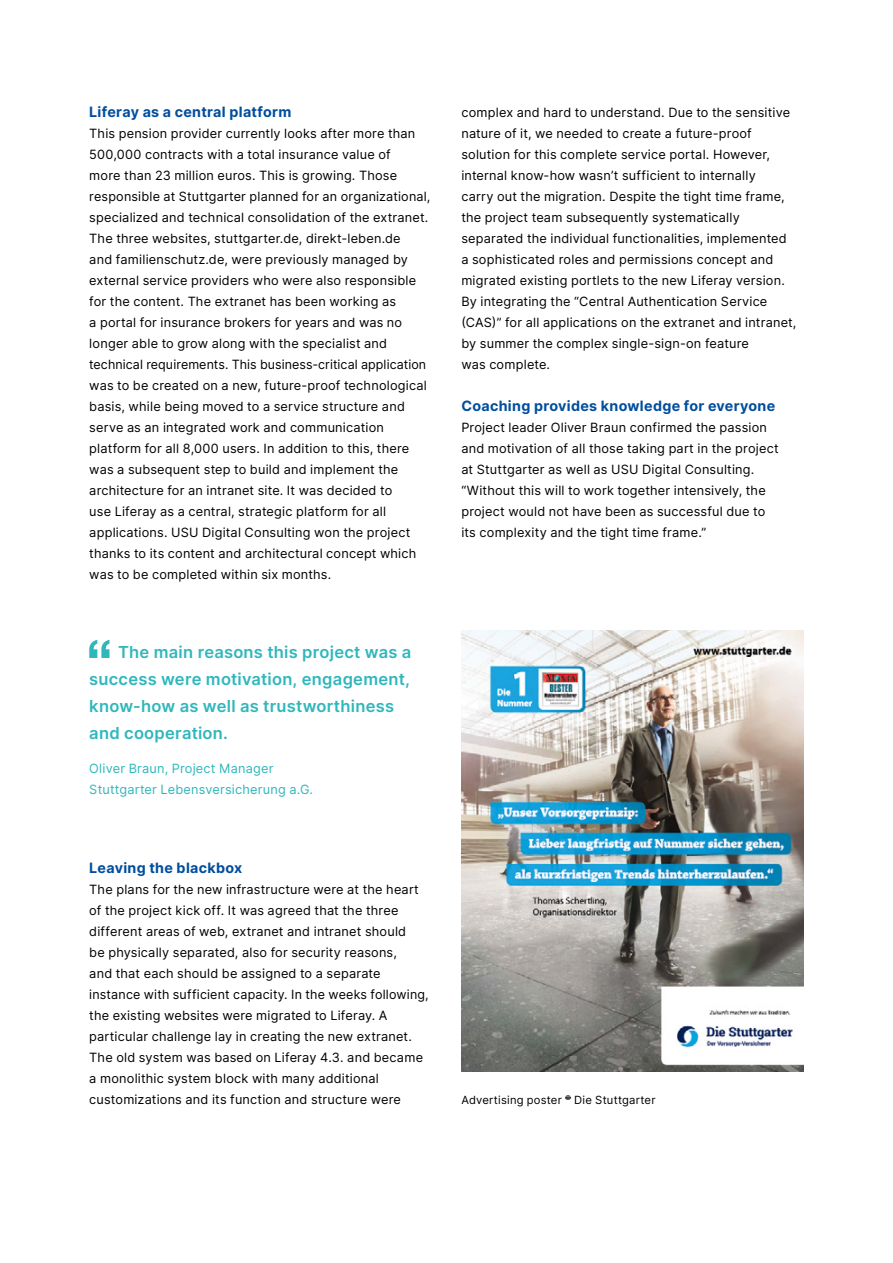
<style>
.page{position:relative;width:893px;height:1263px;background:#fff}
.page>*{position:absolute;margin:0;border:0;box-sizing:border-box;transform-origin:0 0}
.t1{font:600 16.5px/27px "Inter";letter-spacing:.015em;color:#2fb7bc}
.t2{font:700 14.25px "Inter";letter-spacing:.025em;color:#004e9e}
.t3{font:12.75px/21px "Inter";letter-spacing:.015em;color:#000}
.t4{font:12.75px/21px "Inter";letter-spacing:.015em;color:#2fb7bc}
.t5{font:11.25px "Inter";letter-spacing:.02em;color:#000}
</style>
<div class="page">
<svg style="left:89px;top:640px;width:20px;height:18px"></svg>
<img style="left:461px;top:631px;width:343px;height:441px">
<p class="t2" style="left:89px;top:101px;width:204px">Liferay as a central platform</p>
<p class="t3" style="left:89px;top:122px;width:343px">This pension provider currently looks after more than 500,000 contracts with a total insurance value of<br>more than 23 million euros. This is growing. Those responsible at Stuttgarter planned for an organizational, specialized and technical consolidation of the extranet.<br>The three websites, stuttgarter.de, direkt-leben.de<br>and familienschutz.de, were previously managed by external service providers who were also responsible for the content. The extranet has been working as<br>a portal for insurance brokers for years and was no longer able to grow along with the specialist and technical requirements. This business-critical application was to be created on a new, future-proof technological basis, while being moved to a service structure and serve as an integrated work and communication platform for all 8,000 users. In addition to this, there was a subsequent step to build and implement the architecture for an intranet site. It was decided to<br>use Liferay as a central, strategic platform for all applications. USU Digital Consulting won the project thanks to its content and architectural concept which was to be completed within six months.</p>
<p class="t1" style="left:89px;top:638px;width:324px;text-indent:29px">The main reasons this project was a success were motivation, engagement, know-how as well as trustworthiness and cooperation.</p>
<p class="t4" style="left:89px;top:757px;width:225px">Oliver Braun, Project Manager<br>Stuttgarter Lebensversicherung a.G.</p>
<p class="t2" style="left:89px;top:857px;width:155px">Leaving the blackbox</p>
<p class="t3" style="left:89px;top:878px;width:341px">The plans for the new infrastructure were at the heart of the project kick off. It was agreed that the three different areas of web, extranet and intranet should<br>be physically separated, also for security reasons,<br>and that each should be assigned to a separate instance with sufficient capacity. In the weeks following, the existing websites were migrated to Liferay. A particular challenge lay in creating the new extranet.<br>The old system was based on Liferay 4.3. and became a monolithic system block with many additional customizations and its function and structure were</p>
<p class="t3" style="left:461px;top:101px;width:337px">complex and hard to understand. Due to the sensitive nature of it, we needed to create a future-proof solution for this complete service portal. However, internal know-how wasn’t sufficient to internally<br>carry out the migration. Despite the tight time frame, the project team subsequently systematically separated the individual functionalities, implemented a sophisticated roles and permissions concept and migrated existing portlets to the new Liferay version.<br>By integrating the “Central Authentication Service (CAS)” for all applications on the extranet and intranet, by summer the complex single-sign-on feature<br>was complete.</p>
<p class="t2" style="left:461px;top:395px;width:315px">Coaching provides knowledge for everyone</p>
<p class="t3" style="left:461px;top:416px;width:319px">Project leader Oliver Braun confirmed the passion and motivation of all those taking part in the project at Stuttgarter as well as USU Digital Consulting. “Without this will to work together intensively, the project would not have been as successful due to its complexity and the tight time frame.”</p>
<p class="t5" style="left:461px;top:1091px;width:196px">Advertising poster <sup>©</sup> Die Stuttgarter</p>
</div>
